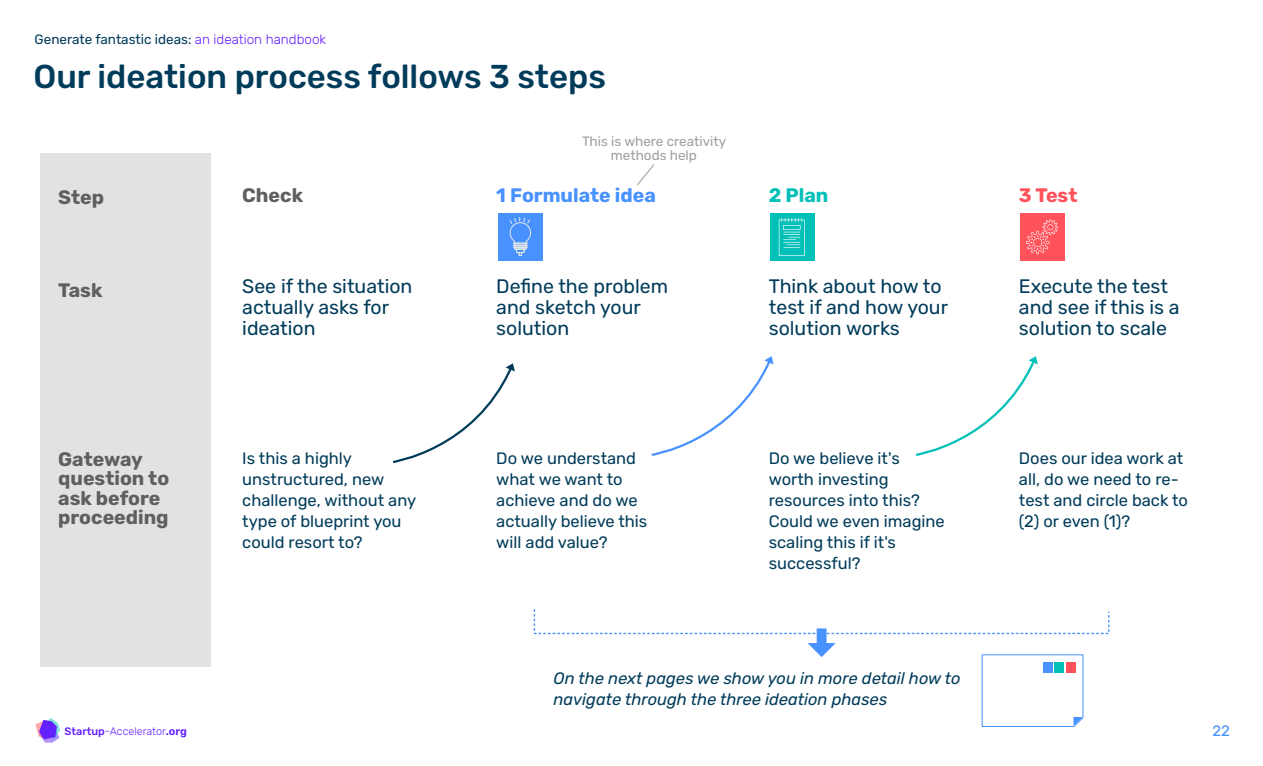
<style>
.page{position:relative;width:1263px;height:766px;background:#fff}
.page>*{position:absolute;margin:0;border:0;box-sizing:border-box;transform-origin:0 0}
.t1{font:500 33px "Rubik";color:#003c5a}
.t2{font:19.5px/21px "Rubik";color:#003c5a}
.t3{font:700 19.5px/19.5px "Rubik";color:#5f5f5f}
.t4{font:700 19.5px "Rubik";color:#4892ff}
.t5{font:700 19.5px "Rubik";color:#00c0b8}
.t6{font:700 19.5px "Rubik";color:#ff525a}
.t7{font:16.5px/21px "Rubik";color:#003c5a}
.t8{font:italic 16.5px/21px "Rubik";color:#003c5a}
.t9{font:15px "Rubik";color:#4892ff}
.t10{font:13.5px "Rubik";color:#003c5a}
.t11{font:13.5px/13.5px "Rubik";color:#9f9f9f;text-align:center}
.t12{font:300 10.8px "Rubik";color:#621fff}
.s1{font-weight:300;color:#621fff}
.s2{font-weight:500}
.s3{font-weight:600}
</style>
<div class="page">
<svg style="left:35px;top:718px;width:25px;height:24px"></svg>
<div style="left:41px;top:153px;width:170px;height:513px;background:#e2e2e2"></div>
<svg style="left:393px;top:363px;width:122px;height:100px"></svg>
<svg style="left:916px;top:356px;width:122px;height:100px"></svg>
<svg style="left:651px;top:356px;width:123px;height:100px"></svg>
<svg style="left:637px;top:164px;width:18px;height:21px"></svg>
<div style="left:498px;top:213px;width:44px;height:47px;background:#4892ff"></div>
<svg style="left:509px;top:217px;width:22px;height:39px"></svg>
<div style="left:770px;top:213px;width:45px;height:47px;background:#00c0b8"></div>
<svg style="left:779px;top:218px;width:26px;height:38px"></svg>
<div style="left:1020px;top:213px;width:45px;height:47px;background:#ff525a"></div>
<svg style="left:1026px;top:219px;width:32px;height:35px"></svg>
<svg style="left:533px;top:609px;width:577px;height:117px"></svg>
<p class="t10" style="left:35px;top:32px;width:293px">Generate fantastic ideas: <span class="s1">an ideation handbook</span></p>
<h1 class="t1" style="left:33px;top:57px;width:574px">Our ideation process follows 3 steps</h1>
<p class="t11" style="left:582px;top:135px;width:146px">This is where creativity methods help</p>
<p class="t3" style="left:58px;top:187px;width:47px">Step</p>
<p class="t3" style="left:242px;top:186px;width:62px">Check</p>
<p class="t4" style="left:496px;top:184px;width:161px">1 Formulate idea</p>
<p class="t5" style="left:769px;top:184px;width:61px">2 Plan</p>
<p class="t6" style="left:1019px;top:184px;width:60px">3 Test</p>
<p class="t3" style="left:58px;top:280px;width:46px">Task</p>
<p class="t2" style="left:242px;top:276px;width:172px">See if the situation actually asks for ideation</p>
<p class="t2" style="left:496px;top:276px;width:173px">Define the problem and sketch your solution</p>
<p class="t2" style="left:769px;top:276px;width:181px">Think about how to test if and how your solution works</p>
<p class="t2" style="left:1019px;top:276px;width:162px">Execute the test and see if this is a solution to scale</p>
<p class="t3" style="left:58px;top:449px;width:113px">Gateway question to ask before proceeding</p>
<p class="t7" style="left:242px;top:448px;width:175px">Is this a highly unstructured, new challenge, without any type of blueprint you could resort to?</p>
<p class="t7" style="left:496px;top:448px;width:153px">Do we understand what we want to achieve and do we actually believe this will add value?</p>
<p class="t7" style="left:769px;top:448px;width:178px">Do we believe it's worth investing resources into this?<br>Could we even imagine scaling this if it's successful?</p>
<p class="t7" style="left:1019px;top:448px;width:171px">Does our idea work at all, do we need to re&shy;test and circle back to (2) or even (1)?</p>
<p class="t8" style="left:553px;top:667px;width:409px">On the next pages we show you in more detail how to navigate through the three ideation phases</p>
<p class="t12" style="left:65px;top:724px;width:124px"><span class="s2">Startup</span>-Accelerator<span class="s3">.org</span></p>
<p class="t9" style="left:1212px;top:721px;width:19px">22</p>
</div>
